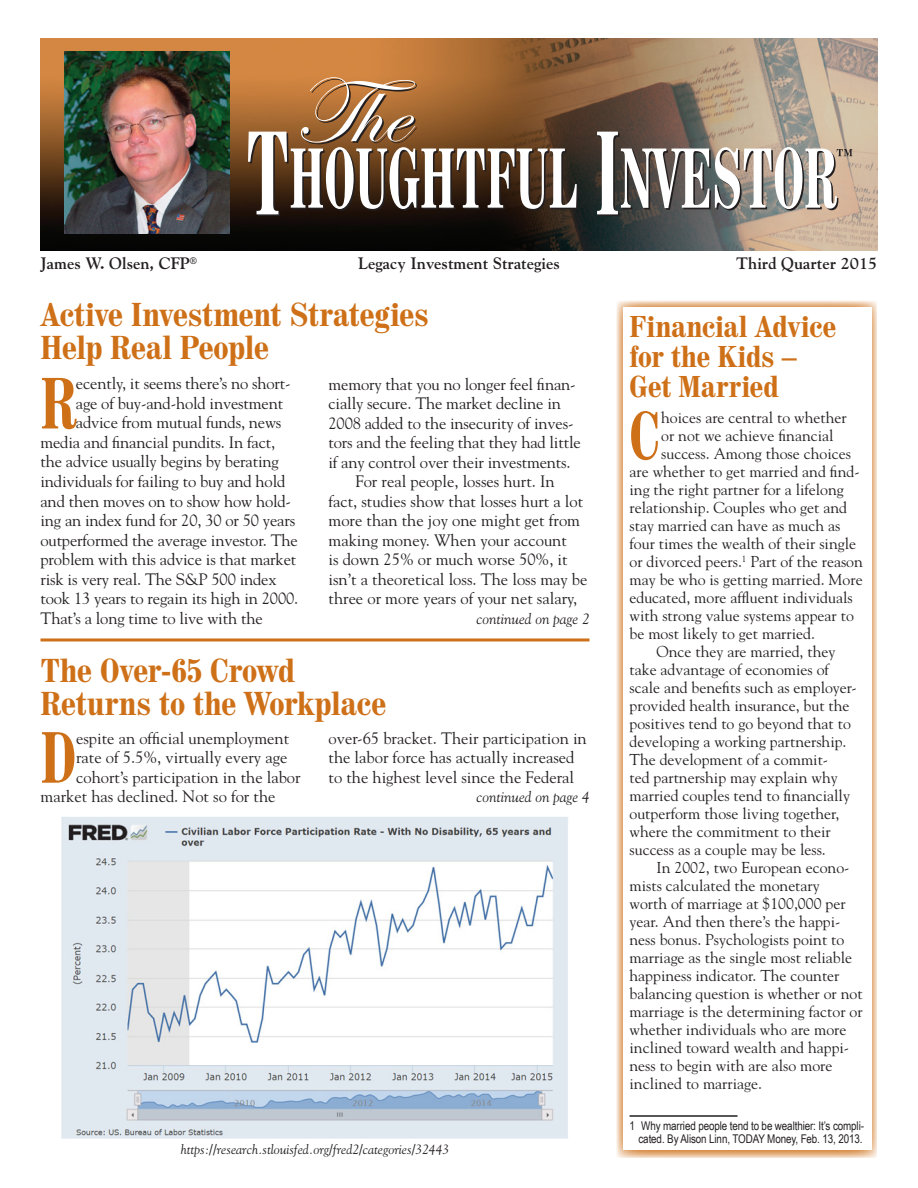
<style>
.page{position:relative;width:918px;height:1188px;background:#fff}
.page>*{position:absolute;margin:0;border:0;box-sizing:border-box;transform-origin:0 0}
.t1{font:700 condensed 72.15px "Century 725 BT";color:#ce7018;scale:.8 1}
.t2{font:700 condensed 67.05px "Century 725 BT";color:#ce7018;scale:.8 1}
.t3{font:700 condensed 33px/33px "Century 725 BT";letter-spacing:-.01em;color:#ce7018}
.t4{font:700 condensed 30px/30px "Century 725 BT";letter-spacing:-.01em;color:#ce7018}
.t5{font:16.5px/19.5px "Goudy";letter-spacing:-.01em;color:#231f20}
.t6{font:700 16.5px "Goudy";color:#231f20}
.t7{font:15.75px "Goudy";color:#231f20}
.t8{font:italic 15px "Goudy";color:#231f20}
.t9{font:italic 13.5px "Goudy";color:#231f20}
.t10{font:12px/13.5px "Arial Narrow";letter-spacing:-.01em;color:#231f20;text-align:right}
</style>
<div class="page">
<svg style="left:616px;top:301px;width:261px;height:857px;background:#ecc9a9"></svg>
<div style="left:623px;top:307px;width:248px;height:843px;background:#fff"></div>
<hr style="left:630px;top:1115px;width:108px;height:2px;background:#231f20">
<hr style="left:40px;top:638px;width:550px;height:3px;background:#ce7018">
<img style="left:61px;top:817px;width:507px;height:322px">
<img style="left:40px;top:38px;width:837px;height:212px">
<svg style="left:250px;top:133px;width:588px;height:83px"></svg>
<svg style="left:248px;top:132px;width:589px;height:82px"></svg>
<svg style="left:301px;top:77px;width:116px;height:67px;background:#ae7f55"></svg>
<svg style="left:837px;top:149px;width:15px;height:7px"></svg>
<img style="left:64px;top:51px;width:165px;height:183px">
<p class="t6" style="left:40px;top:253px;width:158px">James W. Olsen, CFP<sup>®</sup></p>
<p class="t6" style="left:358px;top:253px;width:203px">Legacy Investment Strategies</p>
<p class="t6" style="left:736px;top:253px;width:143px">Third Quarter 2015</p>
<h3 class="t3" style="left:40px;top:297px;width:390px">Active Investment Strategies<br>Help Real People</h3>
<h1 class="t1" style="left:40px;top:360px;width:46px">R</h1>
<p class="t5" style="left:76px;top:374px;width:216px">ecently, it seems there’s no short-</p>
<p class="t5" style="left:329px;top:374px;width:249px">memory that you no longer feel finan-</p>
<p class="t5" style="left:329px;top:393px;width:234px">cially secure. The market decline in</p>
<p class="t5" style="left:329px;top:413px;width:247px">2008 added to the insecurity of inves-</p>
<p class="t5" style="left:329px;top:432px;width:254px">tors and the feeling that they had little</p>
<p class="t5" style="left:329px;top:452px;width:244px">if any control over their investments.</p>
<p class="t5" style="left:355px;top:471px;width:201px">For real people, losses hurt. In</p>
<p class="t5" style="left:329px;top:491px;width:256px">fact, studies show that losses hurt a lot</p>
<p class="t5" style="left:329px;top:510px;width:253px">more than the joy one might get from</p>
<p class="t5" style="left:329px;top:530px;width:240px">making money. When your account</p>
<p class="t5" style="left:329px;top:549px;width:241px">is down 25% or much worse 50%, it</p>
<p class="t5" style="left:329px;top:569px;width:261px">isn’t a theoretical loss. The loss may be</p>
<p class="t5" style="left:329px;top:588px;width:250px">three or more years of your net salary,</p>
<p class="t5" style="left:76px;top:393px;width:209px">age of buy-and-hold investment</p>
<p class="t5" style="left:76px;top:413px;width:207px">advice from mutual funds, news</p>
<p class="t5" style="left:40px;top:432px;width:236px">media and financial pundits. In fact,</p>
<p class="t5" style="left:40px;top:452px;width:240px">the advice usually begins by berating</p>
<p class="t5" style="left:40px;top:471px;width:246px">individuals for failing to buy and hold</p>
<p class="t5" style="left:40px;top:491px;width:252px">and then moves on to show how hold-</p>
<p class="t5" style="left:40px;top:510px;width:256px">ing an index fund for 20, 30 or 50 years</p>
<p class="t5" style="left:40px;top:530px;width:259px">outperformed the average investor. The</p>
<p class="t5" style="left:40px;top:549px;width:257px">problem with this advice is that market</p>
<p class="t5" style="left:40px;top:569px;width:238px">risk is very real. The S&amp;P 500 index</p>
<p class="t5" style="left:40px;top:588px;width:259px">took 13 years to regain its high in 2000.</p>
<p class="t5" style="left:40px;top:608px;width:224px">That’s a long time to live with the</p>
<p class="t8" style="left:477px;top:609px;width:114px">continued on page 2</p>
<h3 class="t3" style="left:40px;top:653px;width:348px">The Over-65 Crowd<br>Returns to the Workplace</h3>
<h1 class="t1" style="left:40px;top:714px;width:46px">D</h1>
<p class="t5" style="left:76px;top:728px;width:215px">espite an official unemployment</p>
<p class="t5" style="left:329px;top:728px;width:260px">over-65 bracket. Their participation in the labor force has actually increased to the highest level since the Federal</p>
<p class="t5" style="left:76px;top:747px;width:213px">rate of 5.5%, virtually every age</p>
<p class="t5" style="left:76px;top:767px;width:226px">cohort’s participation in the labor</p>
<p class="t5" style="left:41px;top:786px;width:237px">market has declined. Not so for the</p>
<p class="t8" style="left:477px;top:788px;width:114px">continued on page 4</p>
<p class="t9" style="left:181px;top:1141px;width:270px">https://research.stlouisfed.org/fred2/categories/32443</p>
<h3 class="t4" style="left:630px;top:311px;width:208px">Financial Advice for the Kids –<br>Get Married</h3>
<h2 class="t2" style="left:630px;top:395px;width:41px">C</h2>
<p class="t7" style="left:661px;top:408px;width:187px">hoices are central to whether</p>
<p class="t7" style="left:661px;top:426px;width:174px">or not we achieve financial</p>
<p class="t7" style="left:661px;top:444px;width:191px">success. Among those choices</p>
<p class="t7" style="left:630px;top:462px;width:232px">are whether to get married and find-</p>
<p class="t7" style="left:630px;top:480px;width:216px">ing the right partner for a lifelong</p>
<p class="t7" style="left:630px;top:498px;width:219px">relationship. Couples who get and</p>
<p class="t7" style="left:630px;top:516px;width:212px">stay married can have as much as</p>
<p class="t7" style="left:630px;top:534px;width:228px">four times the wealth of their single</p>
<p class="t7" style="left:630px;top:552px;width:235px">or divorced peers.<sup>1</sup> Part of the reason</p>
<p class="t7" style="left:630px;top:570px;width:235px">may be who is getting married. More</p>
<p class="t7" style="left:630px;top:588px;width:225px">educated, more affluent individuals</p>
<p class="t7" style="left:630px;top:606px;width:226px">with strong value systems appear to</p>
<p class="t7" style="left:630px;top:624px;width:187px">be most likely to get married.</p>
<p class="t7" style="left:657px;top:642px;width:180px">Once they are married, they</p>
<p class="t7" style="left:630px;top:660px;width:201px">take advantage of economies of</p>
<p class="t7" style="left:630px;top:678px;width:229px">scale and benefits such as employer-</p>
<p class="t7" style="left:630px;top:696px;width:222px">provided health insurance, but the</p>
<p class="t7" style="left:630px;top:714px;width:223px">positives tend to go beyond that to</p>
<p class="t7" style="left:630px;top:732px;width:218px">developing a working partnership.</p>
<p class="t7" style="left:630px;top:750px;width:200px">The development of a commit-</p>
<p class="t7" style="left:630px;top:768px;width:210px">ted partnership may explain why</p>
<p class="t7" style="left:630px;top:786px;width:222px">married couples tend to financially</p>
<p class="t7" style="left:630px;top:804px;width:211px">outperform those living together,</p>
<p class="t7" style="left:630px;top:822px;width:203px">where the commitment to their</p>
<p class="t7" style="left:630px;top:840px;width:198px">success as a couple may be less.</p>
<p class="t7" style="left:657px;top:858px;width:194px">In 2002, two European econo-</p>
<p class="t7" style="left:630px;top:876px;width:192px">mists calculated the monetary</p>
<p class="t7" style="left:630px;top:894px;width:218px">worth of marriage at $100,000 per</p>
<p class="t7" style="left:630px;top:912px;width:212px">year. And then there’s the happi-</p>
<p class="t7" style="left:630px;top:930px;width:216px">ness bonus. Psychologists point to</p>
<p class="t7" style="left:630px;top:948px;width:224px">marriage as the single most reliable</p>
<p class="t7" style="left:630px;top:966px;width:211px">happiness indicator. The counter</p>
<p class="t7" style="left:630px;top:984px;width:235px">balancing question is whether or not</p>
<p class="t7" style="left:630px;top:1002px;width:235px">marriage is the determining factor or</p>
<p class="t7" style="left:630px;top:1020px;width:218px">whether individuals who are more</p>
<p class="t7" style="left:630px;top:1038px;width:221px">inclined toward wealth and happi-</p>
<p class="t7" style="left:630px;top:1056px;width:204px">ness to begin with are also more</p>
<p class="t7" style="left:630px;top:1074px;width:134px">inclined to marriage.</p>
<p class="t10" style="left:630px;top:1118px;width:236px">1 Why married people tend to be wealthier: It’s compli&shy;cated. By Alison Linn, TODAY Money, Feb. 13, 2013.</p>
</div>
